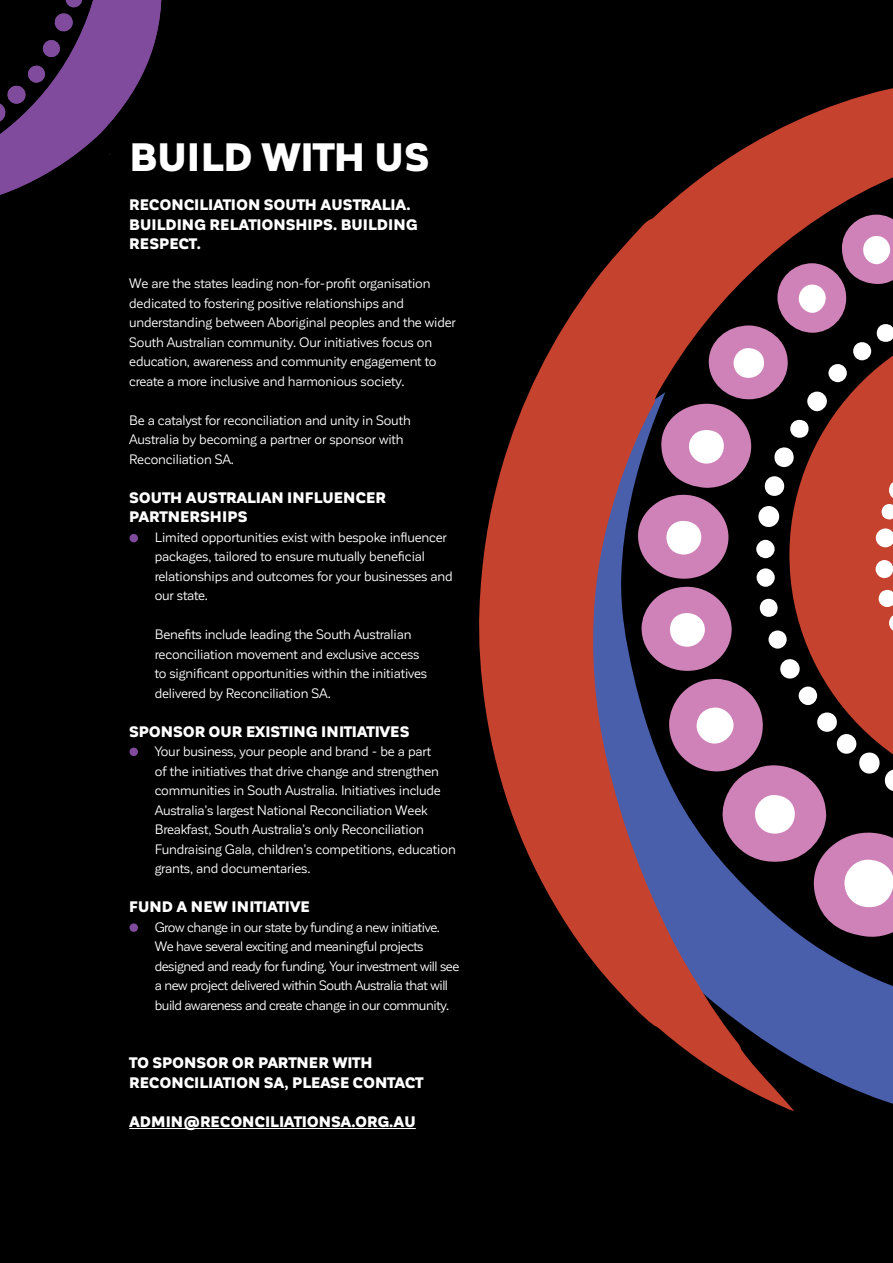
<style>
.page{position:relative;width:893px;height:1263px;background:#000}
.page>*{position:absolute;margin:0;border:0;box-sizing:border-box;transform-origin:0 0}
.MAIN_TITLE_WHITE{font:900 39px "Corporative Sans";letter-spacing:-.005em;color:#fff}
.SUBTITLE{font:900 15px/19.5px "Corporative Sans";letter-spacing:.005em;color:#fff}
.TEXT_BLACK{font:13.5px/19.5px "Corporative Sans";letter-spacing:-.015em;color:#fff}
</style>
<div class="page">
<svg style="left:0;top:0;width:162px;height:195px"></svg>
<hr style="left:129px;top:1128px;width:287px;height:1px;background:#fff">
<svg style="left:129px;top:923px;width:9px;height:9px"></svg>
<svg style="left:129px;top:747px;width:9px;height:9px"></svg>
<svg style="left:129px;top:533px;width:9px;height:10px"></svg>
<svg style="left:479px;top:88px;width:414px;height:1023px"></svg>
<div style="left:641px;top:587px;width:91px;height:84px;background:#cf82b7;border-radius:50%"></div>
<div style="left:638px;top:495px;width:90px;height:84px;background:#cf82b7;border-radius:50%"></div>
<div style="left:661px;top:404px;width:90px;height:84px;background:#cf82b7;border-radius:50%"></div>
<div style="left:708px;top:325px;width:80px;height:74px;background:#cf82b7;border-radius:50%"></div>
<div style="left:777px;top:263px;width:69px;height:70px;background:#cf82b7;border-radius:50%"></div>
<svg style="left:841px;top:215px;width:52px;height:70px"></svg>
<div style="left:758px;top:506px;width:21px;height:21px;background:#fff;border-radius:50%"></div>
<div style="left:765px;top:476px;width:19px;height:20px;background:#fff;border-radius:50%"></div>
<div style="left:780px;top:659px;width:20px;height:20px;background:#fff;border-radius:50%"></div>
<svg style="left:774px;top:447px;width:20px;height:21px"></svg>
<div style="left:807px;top:392px;width:20px;height:19px;background:#fff;border-radius:50%"></div>
<div style="left:756px;top:540px;width:19px;height:18px;background:#fff;border-radius:50%"></div>
<div style="left:756px;top:568px;width:19px;height:19px;background:#fff;border-radius:50%"></div>
<div style="left:790px;top:420px;width:19px;height:18px;background:#fff;border-radius:50%"></div>
<div style="left:828px;top:364px;width:19px;height:18px;background:#fff;border-radius:50%"></div>
<div style="left:853px;top:342px;width:18px;height:18px;background:#fff;border-radius:50%"></div>
<div style="left:768px;top:630px;width:19px;height:19px;background:#fff;border-radius:50%"></div>
<svg style="left:877px;top:324px;width:16px;height:18px"></svg>
<div style="left:760px;top:599px;width:18px;height:18px;background:#fff;border-radius:50%"></div>
<svg style="left:876px;top:528px;width:17px;height:19px"></svg>
<svg style="left:889px;top:614px;width:4px;height:18px"></svg>
<div style="left:875px;top:560px;width:18px;height:18px;background:#fff;border-radius:50%"></div>
<svg style="left:878px;top:590px;width:15px;height:17px"></svg>
<svg style="left:881px;top:481px;width:12px;height:39px"></svg>
<svg style="left:669px;top:678px;width:224px;height:262px"></svg>
<div style="left:697px;top:707px;width:37px;height:37px;background:#fff;border-radius:50%"></div>
<div style="left:670px;top:613px;width:35px;height:34px;background:#fff;border-radius:50%"></div>
<div style="left:666px;top:521px;width:35px;height:34px;background:#fff;border-radius:50%"></div>
<div style="left:689px;top:430px;width:35px;height:34px;background:#fff;border-radius:50%"></div>
<div style="left:733px;top:348px;width:31px;height:30px;background:#fff;border-radius:50%"></div>
<div style="left:798px;top:284px;width:28px;height:29px;background:#fff;border-radius:50%"></div>
<div style="left:863px;top:236px;width:27px;height:28px;background:#fff;border-radius:50%"></div>
<p class="MAIN_TITLE_WHITE" style="left:129px;top:136px;width:302px">BUILD WITH US</p>
<p class="SUBTITLE" style="left:129px;top:195px;width:290px">RECONCILIATION SOUTH AUSTRALIA.<br>BUILDING RELATIONSHIPS. BUILDING<br>RESPECT.</p>
<p class="TEXT_BLACK" style="left:129px;top:274px;width:328px">We are the states leading non-for-profit organisation dedicated to fostering positive relationships and understanding between Aboriginal peoples and the wider South Australian community. Our initiatives focus on education, awareness and community engagement to create a more inclusive and harmonious society.</p>
<p class="TEXT_BLACK" style="left:129px;top:410px;width:283px">Be a catalyst for reconciliation and unity in South<br>Australia by becoming a partner or sponsor with<br>Reconciliation SA.</p>
<p class="SUBTITLE" style="left:129px;top:488px;width:258px">SOUTH AUSTRALIAN INFLUENCER<br>PARTNERSHIPS</p>
<p class="TEXT_BLACK" style="left:155px;top:527px;width:299px">Limited opportunities exist with bespoke influencer packages, tailored to ensure mutually beneficial relationships and outcomes for your businesses and our state.</p>
<p class="TEXT_BLACK" style="left:155px;top:625px;width:274px">Benefits include leading the South Australian reconciliation movement and exclusive access to significant opportunities within the initiatives delivered by Reconciliation SA.</p>
<p class="SUBTITLE" style="left:129px;top:722px;width:282px">SPONSOR OUR EXISTING INITIATIVES</p>
<p class="TEXT_BLACK" style="left:155px;top:742px;width:303px">Your business, your people and brand - be a part<br>of the initiatives that drive change and strengthen communities in South Australia. Initiatives include Australia’s largest National Reconciliation Week Breakfast, South Australia’s only Reconciliation Fundraising Gala, children’s competitions, education grants, and documentaries.</p>
<p class="SUBTITLE" style="left:129px;top:897px;width:182px">FUND A NEW INITIATIVE</p>
<p class="TEXT_BLACK" style="left:155px;top:917px;width:306px">Grow change in our state by funding a new initiative.<br>We have several exciting and meaningful projects designed and ready for funding. Your investment will see a new project delivered within South Australia that will build awareness and create change in our community.</p>
<p class="SUBTITLE" style="left:129px;top:1053px;width:245px">TO SPONSOR OR PARTNER WITH</p>
<p class="SUBTITLE" style="left:129px;top:1073px;width:296px">RECONCILIATION SA, PLEASE CONTACT</p>
<p class="SUBTITLE" style="left:129px;top:1112px;width:288px">ADMIN@RECONCILIATIONSA.ORG.AU</p>
</div>
